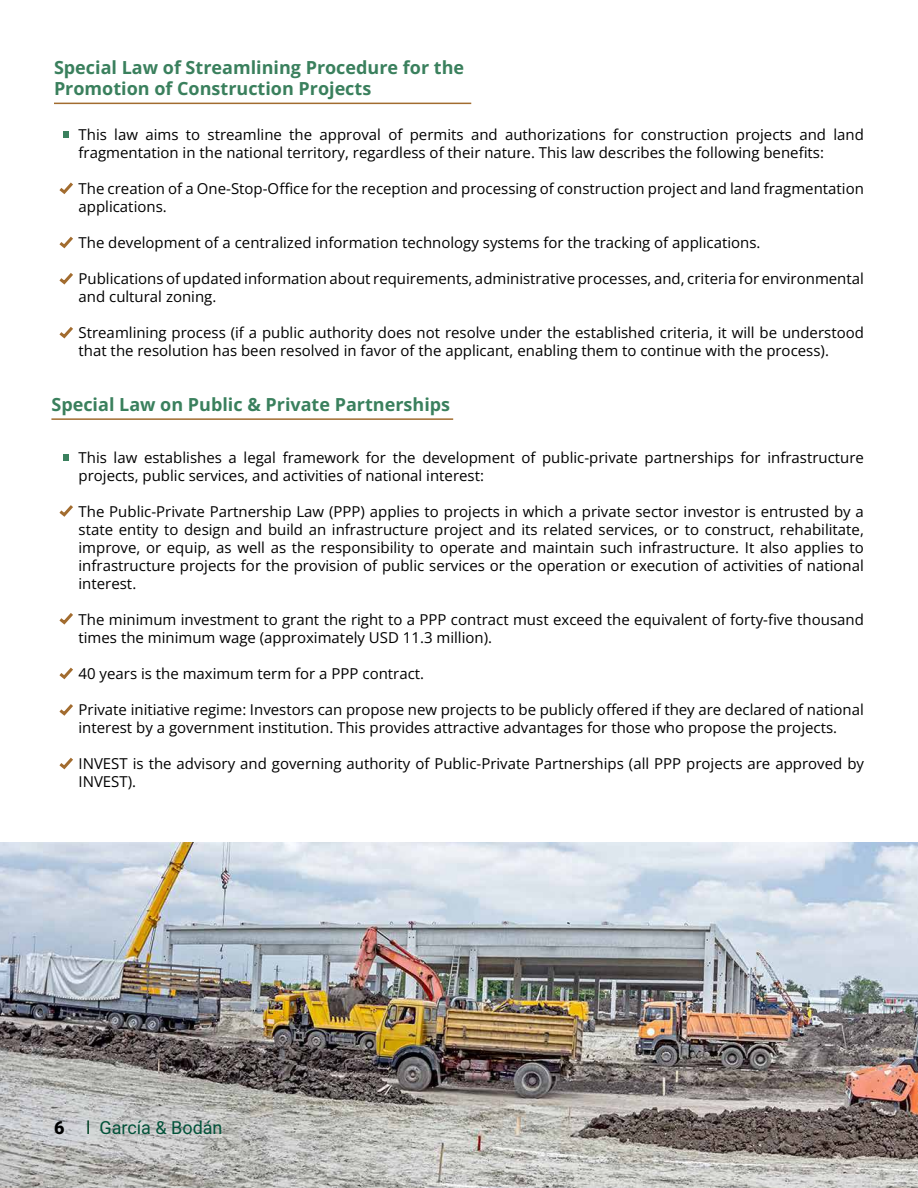
<style>
.page{position:relative;width:918px;height:1188px;background:#fff}
.page>*{position:absolute;margin:0;border:0;box-sizing:border-box;transform-origin:0 0}
.t1{font:18px/21.6px "Open Sans";color:#3a805d}
.t2{font:18px "Roboto";color:#025239}
.t3{font:900 18px "Roboto";color:#000}
.t4{font:15px/18px "Open Sans";color:#000}
</style>
<div class="page">
<hr style="left:54px;top:103px;width:417px;height:1px;background:#a26c2f">
<hr style="left:51px;top:418px;width:402px;height:2px;background:#a26c2f">
<svg style="left:59px;top:182px;width:14px;height:12px"></svg>
<svg style="left:59px;top:236px;width:14px;height:13px"></svg>
<svg style="left:59px;top:273px;width:14px;height:12px"></svg>
<svg style="left:59px;top:327px;width:14px;height:12px"></svg>
<svg style="left:59px;top:505px;width:14px;height:12px"></svg>
<svg style="left:59px;top:613px;width:14px;height:12px"></svg>
<svg style="left:59px;top:704px;width:14px;height:12px"></svg>
<svg style="left:59px;top:757px;width:14px;height:13px"></svg>
<svg style="left:59px;top:667px;width:14px;height:13px"></svg>
<div style="left:63px;top:131px;width:6px;height:7px;background:#3a805d"></div>
<div style="left:63px;top:454px;width:6px;height:7px;background:#3a805d"></div>
<img style="left:0;top:842px;width:918px;height:346px">
<svg style="left:87px;top:1120px;width:2px;height:14px"></svg>
<p class="t1" style="left:54px;top:56px;width:412px">Special Law of Streamlining Procedure for the<br>Promotion of Construction Projects</p>
<p class="t4" style="left:79px;top:125px;width:787px">This law aims to streamline the approval of permits and authorizations for construction projects and land fragmentation in the national territory, regardless of their nature. This law describes the following benefits:</p>
<p class="t4" style="left:79px;top:179px;width:787px">The creation of a One-Stop-Office for the reception and processing of construction project and land fragmentation applications.</p>
<p class="t4" style="left:79px;top:233px;width:683px">The development of a centralized information technology systems for the tracking of applications.</p>
<p class="t4" style="left:79px;top:269px;width:787px">Publications of updated information about requirements, administrative processes, and, criteria for environmental and cultural zoning.</p>
<p class="t4" style="left:79px;top:323px;width:787px">Streamlining process (if a public authority does not resolve under the established criteria, it will be understood that the resolution has been resolved in favor of the applicant, enabling them to continue with the process).</p>
<p class="t1" style="left:51px;top:393px;width:400px">Special Law on Public &amp; Private Partnerships</p>
<p class="t4" style="left:79px;top:448px;width:787px">This law establishes a legal framework for the development of public-private partnerships for infrastructure projects, public services, and activities of national interest:</p>
<p class="t4" style="left:79px;top:502px;width:787px;text-align:justify">The Public-Private Partnership Law (PPP) applies to projects in which a private sector investor is entrusted by a state entity to design and build an infrastructure project and its related services, or to construct, rehabilitate, improve, or equip, as well as the responsibility to operate and maintain such infrastructure. It also applies to infrastructure projects for the provision of public services or the operation or execution of activities of national interest.</p>
<p class="t4" style="left:79px;top:610px;width:787px">The minimum investment to grant the right to a PPP contract must exceed the equivalent of forty-five thousand times the minimum wage (approximately USD 11.3 million).</p>
<p class="t4" style="left:79px;top:664px;width:347px">40 years is the maximum term for a PPP contract.</p>
<p class="t4" style="left:79px;top:700px;width:787px">Private initiative regime: Investors can propose new projects to be publicly offered if they are declared of national interest by a government institution. This provides attractive advantages for those who propose the projects.</p>
<p class="t4" style="left:79px;top:754px;width:787px">INVEST is the advisory and governing authority of Public-Private Partnerships (all PPP projects are approved by<br>INVEST).</p>
<p class="t3" style="left:54px;top:1115px;width:12px">6</p>
<p class="t2" style="left:99px;top:1115px;width:125px">García &amp; Bodán</p>
</div>
